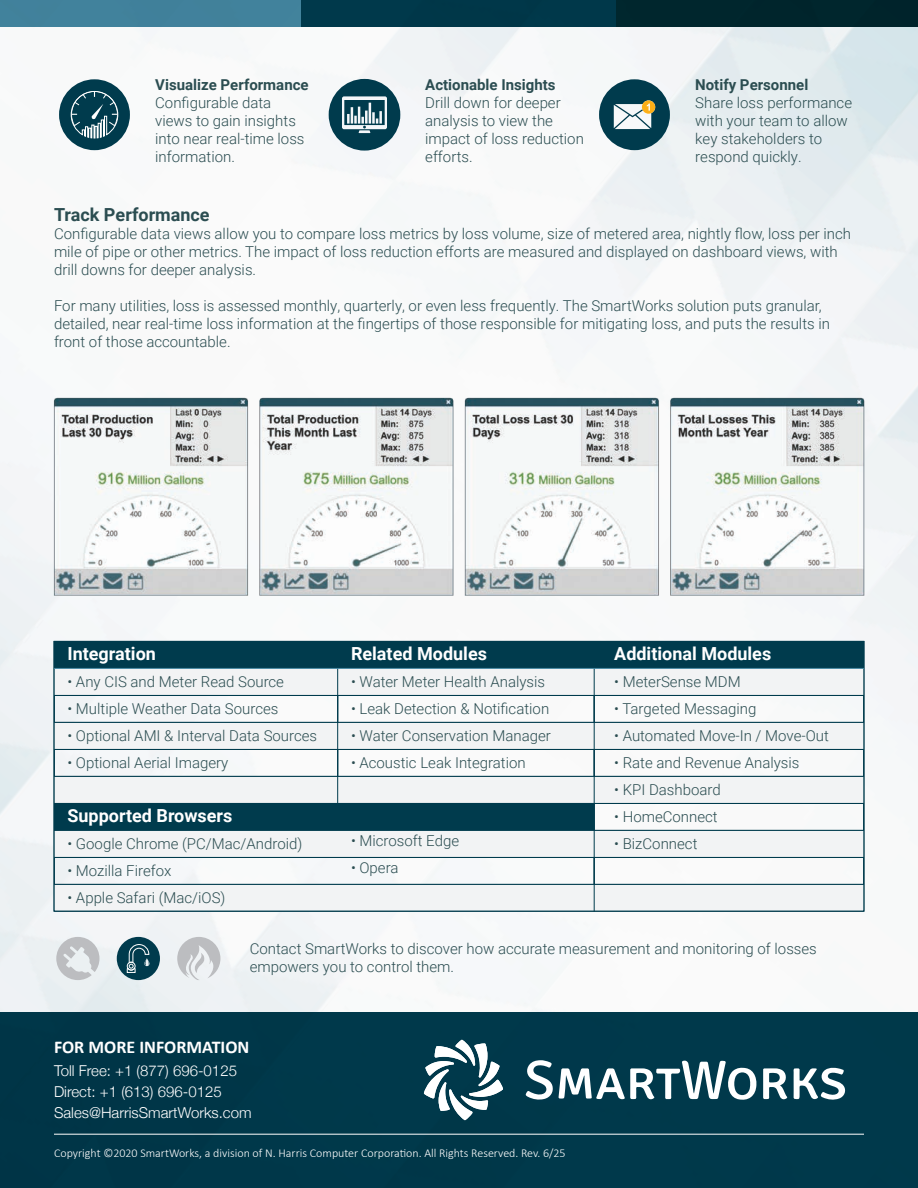
<style>
.page{position:relative;width:918px;height:1188px;background:#fff}
.page>*{position:absolute;margin:0;border:0;box-sizing:border-box;transform-origin:0 0}
.t1{font:700 18px "Roboto";color:#fff}
.t2{font:700 18px "Calibri";color:#fff}
.t3{font:700 18px "Roboto";color:#2b4d51}
.t4{font:300 15px/18px "Roboto";color:#2b4d51}
.t5{font:300 15px/21px "Helvetica Neue";color:#fff}
.t6{font:700 15px "Roboto";color:#2b4d51}
.t7{font:300 12px "Calibri";color:#fff}
</style>
<div class="page">
<img style="left:0;top:27px;width:918px;height:985px">
<div style="left:0;top:1012px;width:918px;height:176px;background:#003b4d"></div>
<hr style="left:54px;top:1134px;width:810px;height:1px;background:#fff">
<svg style="left:424px;top:1040px;width:79px;height:80px"></svg>
<svg style="left:763px;top:1068px;width:24px;height:32px"></svg>
<svg style="left:793px;top:1068px;width:52px;height:32px"></svg>
<svg style="left:525px;top:1060px;width:232px;height:40px"></svg>
<div style="left:616px;top:0;width:302px;height:27px;background:#002930"></div>
<div style="left:302px;top:0;width:314px;height:27px;background:#003b4d"></div>
<div style="left:0;top:0;width:302px;height:27px;background:#4486a0"></div>
<div style="left:54px;top:641px;width:810px;height:27px;background:#003b4d"></div>
<div style="left:54px;top:668px;width:810px;height:27px;background:#f2f3f4"></div>
<div style="left:54px;top:722px;width:810px;height:27px;background:#f2f3f4"></div>
<div style="left:54px;top:776px;width:810px;height:27px;background:#f2f3f4"></div>
<div style="left:54px;top:830px;width:810px;height:27px;background:#f2f3f4"></div>
<div style="left:54px;top:884px;width:810px;height:27px;background:#f2f3f4"></div>
<hr style="left:337px;top:641px;width:1px;height:162px;background:#003b4d">
<hr style="left:594px;top:641px;width:1px;height:270px;background:#003b4d">
<hr style="left:54px;top:668px;width:810px;height:1px;background:#4486a0">
<hr style="left:54px;top:695px;width:810px;height:1px;background:#003b4d">
<hr style="left:54px;top:722px;width:810px;height:1px;background:#003b4d">
<hr style="left:54px;top:749px;width:810px;height:1px;background:#003b4d">
<hr style="left:54px;top:776px;width:810px;height:1px;background:#003b4d">
<hr style="left:54px;top:803px;width:810px;height:1px;background:#003b4d">
<hr style="left:54px;top:830px;width:810px;height:1px;background:#003b4d">
<hr style="left:54px;top:857px;width:810px;height:1px;background:#003b4d">
<hr style="left:54px;top:884px;width:810px;height:1px;background:#003b4d">
<div style="left:54px;top:803px;width:540px;height:27px;background:#003b4d"></div>
<img style="left:51px;top:391px;width:817px;height:210px">
<div style="left:59px;top:79px;width:71px;height:71px;background:#003b4d;border-radius:50%"></div>
<svg style="left:71px;top:91px;width:47px;height:47px"></svg>
<svg style="left:329px;top:79px;width:71px;height:72px"></svg>
<svg style="left:599px;top:79px;width:71px;height:71px"></svg>
<svg style="left:117px;top:937px;width:43px;height:43px;background:#446f7d"></svg>
<div style="left:127px;top:962px;width:8px;height:8px;border:1px solid #fff;border-radius:50%"></div>
<svg style="left:177px;top:937px;width:43px;height:43px"></svg>
<svg style="left:56px;top:937px;width:43px;height:43px;background:#d1d4d6"></svg>
<p class="t6" style="left:155px;top:74px;width:155px">Visualize Performance</p>
<p class="t4" style="left:155px;top:93px;width:151px">Configurable data views to gain insights into near real-time loss information.</p>
<p class="t6" style="left:425px;top:74px;width:132px">Actionable Insights</p>
<p class="t4" style="left:425px;top:93px;width:160px">Drill down for deeper analysis to view the impact of loss reduction efforts.</p>
<p class="t6" style="left:695px;top:74px;width:115px">Notify Personnel</p>
<p class="t4" style="left:695px;top:93px;width:158px">Share loss performance with your team to allow key stakeholders to respond quickly.</p>
<p class="t3" style="left:54px;top:202px;width:157px">Track Performance</p>
<p class="t4" style="left:54px;top:224px;width:799px">Configurable data views allow you to compare loss metrics by loss volume, size of metered area, nightly flow, loss per inch mile of pipe or other metrics. The impact of loss reduction efforts are measured and displayed on dashboard views, with drill downs for deeper analysis.</p>
<p class="t4" style="left:54px;top:296px;width:777px">For many utilities, loss is assessed monthly, quarterly, or even less frequently. The SmartWorks solution puts granular, detailed, near real-time loss information at the fingertips of those responsible for mitigating loss, and puts the results in front of those accountable.</p>
<p class="t1" style="left:68px;top:641px;width:90px">Integration</p>
<p class="t4" style="left:68px;top:672px;width:218px">• Any CIS and Meter Read Source</p>
<p class="t4" style="left:68px;top:699px;width:212px">• Multiple Weather Data Sources</p>
<p class="t4" style="left:68px;top:726px;width:251px">• Optional AMI &amp; Interval Data Sources</p>
<p class="t4" style="left:68px;top:753px;width:162px">• Optional Aerial Imagery</p>
<p class="t1" style="left:68px;top:803px;width:166px">Supported Browsers</p>
<p class="t4" style="left:68px;top:834px;width:236px">• Google Chrome (PC/Mac/Android)</p>
<p class="t4" style="left:68px;top:861px;width:105px">• Mozilla Firefox</p>
<p class="t4" style="left:68px;top:888px;width:159px">• Apple Safari (Mac/iOS)</p>
<p class="t1" style="left:351px;top:641px;width:137px">Related Modules</p>
<p class="t4" style="left:351px;top:672px;width:196px">• Water Meter Health Analysis</p>
<p class="t4" style="left:351px;top:699px;width:200px">• Leak Detection &amp; Notification</p>
<p class="t4" style="left:351px;top:726px;width:201px">• Water Conservation Manager</p>
<p class="t4" style="left:351px;top:753px;width:176px">• Acoustic Leak Integration</p>
<p class="t4" style="left:351px;top:831px;width:110px">• Microsoft Edge</p>
<p class="t4" style="left:351px;top:858px;width:49px">• Opera</p>
<p class="t1" style="left:614px;top:641px;width:159px">Additional Modules</p>
<p class="t4" style="left:614px;top:672px;width:128px">• MeterSense MDM</p>
<p class="t4" style="left:614px;top:699px;width:144px">• Targeted Messaging</p>
<p class="t4" style="left:614px;top:726px;width:216px">• Automated Move-In / Move-Out</p>
<p class="t4" style="left:614px;top:753px;width:187px">• Rate and Revenue Analysis</p>
<p class="t4" style="left:614px;top:780px;width:108px">• KPI Dashboard</p>
<p class="t4" style="left:614px;top:807px;width:105px">• HomeConnect</p>
<p class="t4" style="left:614px;top:834px;width:85px">• BizConnect</p>
<p class="t4" style="left:250px;top:939px;width:569px">Contact SmartWorks to discover how accurate measurement and monitoring of losses empowers you to control them.</p>
<p class="t2" style="left:54px;top:1034px;width:197px">FOR MORE INFORMATION</p>
<p class="t5" style="left:54px;top:1059px;width:199px">Toll Free: +1 (877) 696-0125<br>Direct: +1 (613) 696-0125<br>Sales@HarrisSmartWorks.com</p>
<p class="t7" style="left:54px;top:1145px;width:513px">Copyright ©2020 SmartWorks, a division of N. Harris Computer Corporation. All Rights Reserved. Rev. 6/25</p>
</div>
